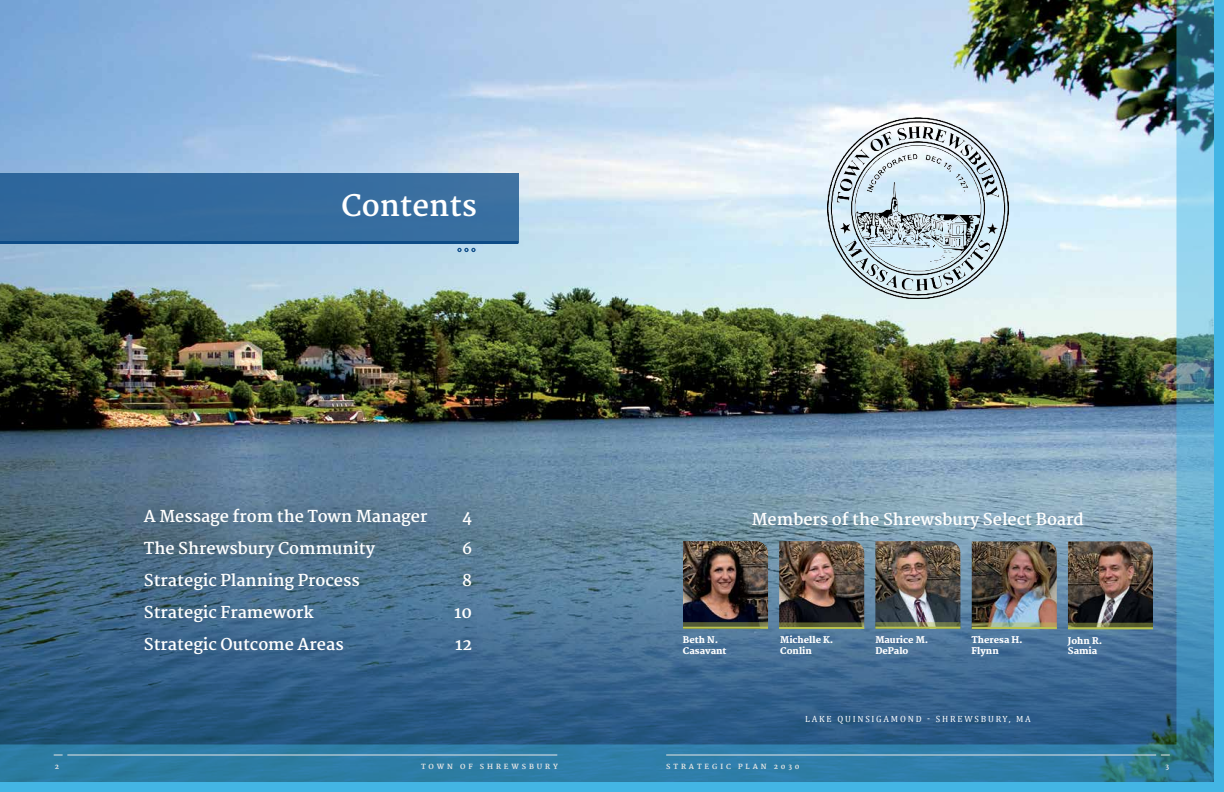
<style>
.page{position:relative;width:1224px;height:792px;background:#fff}
.page>*{position:absolute;margin:0;border:0;box-sizing:border-box;transform-origin:0 0}
.t1{font:700 29px "Martel";color:#fff}
.t2{font:700 16px "Martel";color:#fff}
.t3{font:800 9px/10.8px "Martel";color:#fff}
.t4{font:9px "Cambria";letter-spacing:.2em;color:#fff}
.t5{font:800 7px "Martel";letter-spacing:.41em;color:#e6e6e5}
</style>
<div class="page">
<img style="left:0;top:0;width:612px;height:783px">
<div style="left:0;top:783px;width:612px;height:9px;background:#43b5e4"></div>
<hr style="left:68px;top:755px;width:489px;height:1px;background:#e6e6e5">
<img style="left:612px;top:0;width:603px;height:783px">
<div style="left:1215px;top:0;width:9px;height:792px;background:#43b5e4"></div>
<div style="left:612px;top:783px;width:612px;height:9px;background:#43b5e4"></div>
<img style="left:875px;top:541px;width:85px;height:81px">
<img style="left:972px;top:541px;width:85px;height:81px">
<svg style="left:972px;top:622px;width:85px;height:5px"></svg>
<hr style="left:972px;top:627px;width:85px;height:2px;background:#bac452">
<svg style="left:875px;top:622px;width:85px;height:5px"></svg>
<hr style="left:875px;top:627px;width:85px;height:2px;background:#bac452">
<img style="left:779px;top:541px;width:85px;height:81px">
<img style="left:1068px;top:541px;width:85px;height:82px">
<img style="left:683px;top:541px;width:85px;height:81px">
<svg style="left:779px;top:622px;width:85px;height:5px"></svg>
<hr style="left:779px;top:627px;width:85px;height:2px;background:#bac452">
<svg style="left:1068px;top:623px;width:85px;height:4px"></svg>
<hr style="left:1068px;top:627px;width:85px;height:2px;background:#bac452">
<svg style="left:683px;top:622px;width:85px;height:5px"></svg>
<hr style="left:683px;top:627px;width:85px;height:2px;background:#bac452">
<hr style="left:666px;top:755px;width:490px;height:1px;background:#e6e6e5">
<h1 class="t1" style="left:341px;top:189px;width:137px">Contents</h1>
<p class="t2" style="left:144px;top:508px;width:285px">A Message from the Town Manager</p>
<p class="t2" style="left:462px;top:508px;width:11px">4</p>
<p class="t2" style="left:144px;top:540px;width:233px">The Shrewsbury Community</p>
<p class="t2" style="left:462px;top:540px;width:12px">6</p>
<p class="t2" style="left:144px;top:572px;width:217px">Strategic Planning Process</p>
<p class="t2" style="left:462px;top:572px;width:11px">8</p>
<p class="t2" style="left:144px;top:604px;width:172px">Strategic Framework</p>
<p class="t2" style="left:454px;top:604px;width:20px">10</p>
<p class="t2" style="left:144px;top:636px;width:201px">Strategic Outcome Areas</p>
<p class="t2" style="left:455px;top:636px;width:19px">12</p>
<p class="t5" style="left:55px;top:763px;width:6px">2</p>
<p class="t5" style="left:421px;top:763px;width:138px">TOWN OF SHREWSBURY</p>
<p class="t2" style="left:752px;top:511px;width:333px">Members of the Shrewsbury Select Board</p>
<p class="t3" style="left:683px;top:635px;width:45px">Beth N.<br>Casavant</p>
<p class="t3" style="left:875px;top:635px;width:54px">Maurice M.<br>DePalo</p>
<p class="t3" style="left:780px;top:635px;width:55px">Michelle K.<br>Conlin</p>
<p class="t3" style="left:1068px;top:635px;width:36px">John R.<br>Samia</p>
<p class="t3" style="left:971px;top:635px;width:53px">Theresa H.<br>Flynn</p>
<p class="t4" style="left:805px;top:714px;width:227px">LAKE QUINSIGAMOND - SHREWSBURY, MA</p>
<p class="t5" style="left:666px;top:763px;width:135px">STRATEGIC PLAN 2030</p>
<p class="t5" style="left:1165px;top:763px;width:5px">3</p>
</div>
